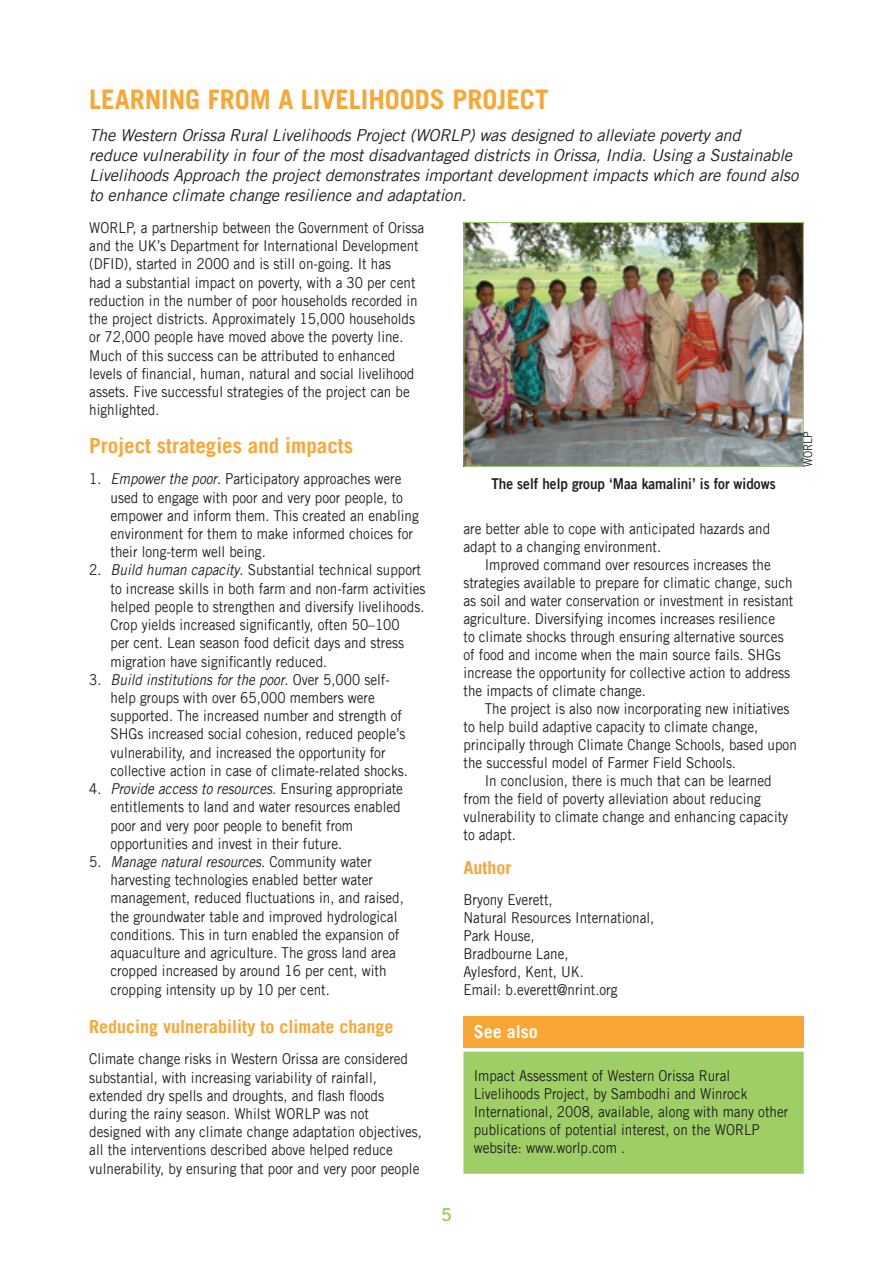
<style>
.page{position:relative;width:893px;height:1263px;background:#fff}
.page>*{position:absolute;margin:0;border:0;box-sizing:border-box;transform-origin:0 0}
.Article_title{font:700 27px "Trade Gothic";color:#faa635}
.Heading_1{font:700 21px "Trade Gothic";color:#faa635}
.Heading_2{font:700 18px "Trade Gothic";color:#faa635}
.Heading_2-2{font:700 18px "Trade Gothic";color:#fff}
.t1{font:18px "Trade Gothic Bold Two";color:#9fce66}
.Abstract{font:italic 16.5px/19.8px "Trade Gothic";letter-spacing:-.01em;color:#231f20}
.Body_text_number_ind{font:15px/18.1px "Trade Gothic";color:#231f20;scale:.9 1}
.Body_text_paragraph{font:15px/18.1px "Trade Gothic";color:#231f20;scale:.9 1}
.Body_text_2{font:15px/18px "Trade Gothic";color:#231f20;scale:.9 1}
.Figure_title{font:15px "Trade Gothic Bold Two";color:#231f20;scale:.9 1}
.References{font:12px "Trade Gothic";color:#231f20;scale:.9 1}
.s1{font-style:italic}
</style>
<div class="page">
<img style="left:465px;top:224px;width:337px;height:241px">
<div style="left:463px;top:222px;width:341px;height:245px;border:1px solid #9fce66"></div>
<div style="left:463px;top:1016px;width:341px;height:32px;background:#faa635"></div>
<div style="left:463px;top:1052px;width:341px;height:122px;background:#9fce66;border:2px solid #9fce66"></div>
<p class="Article_title" style="left:89px;top:83px;width:461px">Learning from a livelihoods project</p>
<p class="Abstract" style="left:89px;top:125px;width:710px">The Western Orissa Rural Livelihoods Project (WORLP) was designed to alleviate poverty and<br>reduce vulnerability in four of the most disadvantaged districts in Orissa, India. Using a Sustainable Livelihoods Approach the project demonstrates important development impacts which are found also to enhance climate change resilience and adaptation.</p>
<p class="Body_text_paragraph" style="left:89px;top:218px;width:374px">WORLP, a partnership between the Government of Orissa and the UK’s Department for International Development (DFID), started in 2000 and is still on-going. It has<br>had a substantial impact on poverty, with a 30 per cent reduction in the number of poor households recorded in the project districts. Approximately 15,000 households or 72,000 people have moved above the poverty line.<br>Much of this success can be attributed to enhanced levels of financial, human, natural and social livelihood assets. Five successful strategies of the project can be highlighted.</p>
<p class="Heading_1" style="left:89px;top:433px;width:265px">Project strategies and impacts</p>
<p class="Body_text_number_ind" style="left:111px;top:470px;width:344px;text-indent:-21px">1. <span class="s1">Empower the poor</span>. Participatory approaches were used to engage with poor and very poor people, to empower and inform them. This created an enabling environment for them to make informed choices for their long-term well being.</p>
<p class="Body_text_number_ind" style="left:111px;top:561px;width:351px;text-indent:-21px">2. <span class="s1">Build human capacity</span>. Substantial technical support to increase skills in both farm and non-farm activities helped people to strengthen and diversify livelihoods.<br>Crop yields increased significantly, often 50–100<br>per cent. Lean season food deficit days and stress migration have significantly reduced.</p>
<p class="Body_text_number_ind" style="left:111px;top:670px;width:332px;text-indent:-21px">3. <span class="s1">Build institutions for the poor</span>. Over 5,000 self&shy;help groups with over 65,000 members were supported. The increased number and strength of SHGs increased social cohesion, reduced people’s vulnerability, and increased the opportunity for collective action in case of climate-related shocks.</p>
<p class="Body_text_number_ind" style="left:111px;top:779px;width:326px;text-indent:-21px">4. <span class="s1">Provide access to resources</span>. Ensuring appropriate entitlements to land and water resources enabled poor and very poor people to benefit from opportunities and invest in their future.</p>
<p class="Body_text_number_ind" style="left:111px;top:852px;width:327px;text-indent:-21px">5. <span class="s1">Manage natural resources</span>. Community water harvesting technologies enabled better water management, reduced fluctuations in, and raised, the groundwater table and improved hydrological conditions. This in turn enabled the expansion of aquaculture and agriculture. The gross land area cropped increased by around 16 per cent, with cropping intensity up by 10 per cent.</p>
<p class="Heading_2" style="left:89px;top:1016px;width:306px">Reducing vulnerability to climate change</p>
<p class="Body_text_paragraph" style="left:89px;top:1050px;width:371px">Climate change risks in Western Orissa are considered substantial, with increasing variability of rainfall, extended dry spells and droughts, and flash floods during the rainy season. Whilst WORLP was not designed with any climate change adaptation objectives, all the interventions described above helped reduce vulnerability, by ensuring that poor and very poor people</p>
<p class="Figure_title" style="left:491px;top:474px;width:317px">The self help group ‘Maa kamalini’ is for widows</p>
<p class="References" style="left:801px;top:467px;width:42px;rotate:-90deg">WORLP</p>
<p class="Body_text_paragraph" style="left:463px;top:519px;width:342px">are better able to cope with anticipated hazards and adapt to a changing environment.</p>
<p class="Body_text_2" style="left:463px;top:555px;width:368px;text-indent:21px">Improved command over resources increases the strategies available to prepare for climatic change, such as soil and water conservation or investment in resistant agriculture. Diversifying incomes increases resilience<br>to climate shocks through ensuring alternative sources of food and income when the main source fails. SHGs increase the opportunity for collective action to address the impacts of climate change.</p>
<p class="Body_text_2" style="left:463px;top:699px;width:372px;text-indent:21px">The project is also now incorporating new initiatives to help build adaptive capacity to climate change, principally through Climate Change Schools, based upon the successful model of Farmer Field Schools.</p>
<p class="Body_text_2" style="left:463px;top:771px;width:362px;text-indent:21px">In conclusion, there is much that can be learned from the field of poverty alleviation about reducing vulnerability to climate change and enhancing capacity to adapt.</p>
<p class="Heading_2" style="left:463px;top:857px;width:50px">Author</p>
<p class="Body_text_paragraph" style="left:463px;top:890px;width:101px">Bryony Everett,</p>
<p class="Body_text_paragraph" style="left:463px;top:908px;width:214px">Natural Resources International,</p>
<p class="Body_text_paragraph" style="left:463px;top:926px;width:81px">Park House,</p>
<p class="Body_text_paragraph" style="left:463px;top:944px;width:118px">Bradbourne Lane,</p>
<p class="Body_text_paragraph" style="left:463px;top:962px;width:135px">Aylesford, Kent, UK.</p>
<p class="Body_text_paragraph" style="left:463px;top:980px;width:173px">Email: b.everett@nrint.org</p>
<p class="Heading_2-2" style="left:474px;top:1021px;width:66px">See also</p>
<p class="Body_text_paragraph" style="left:474px;top:1066px;width:351px">Impact Assessment of Western Orissa Rural Livelihoods Project, by Sambodhi and Winrock International, 2008, available, along with many other publications of potential interest, on the WORLP website: www.worlp.com .</p>
<p class="t1" style="left:441px;top:1203px;width:12px">5</p>
</div>
